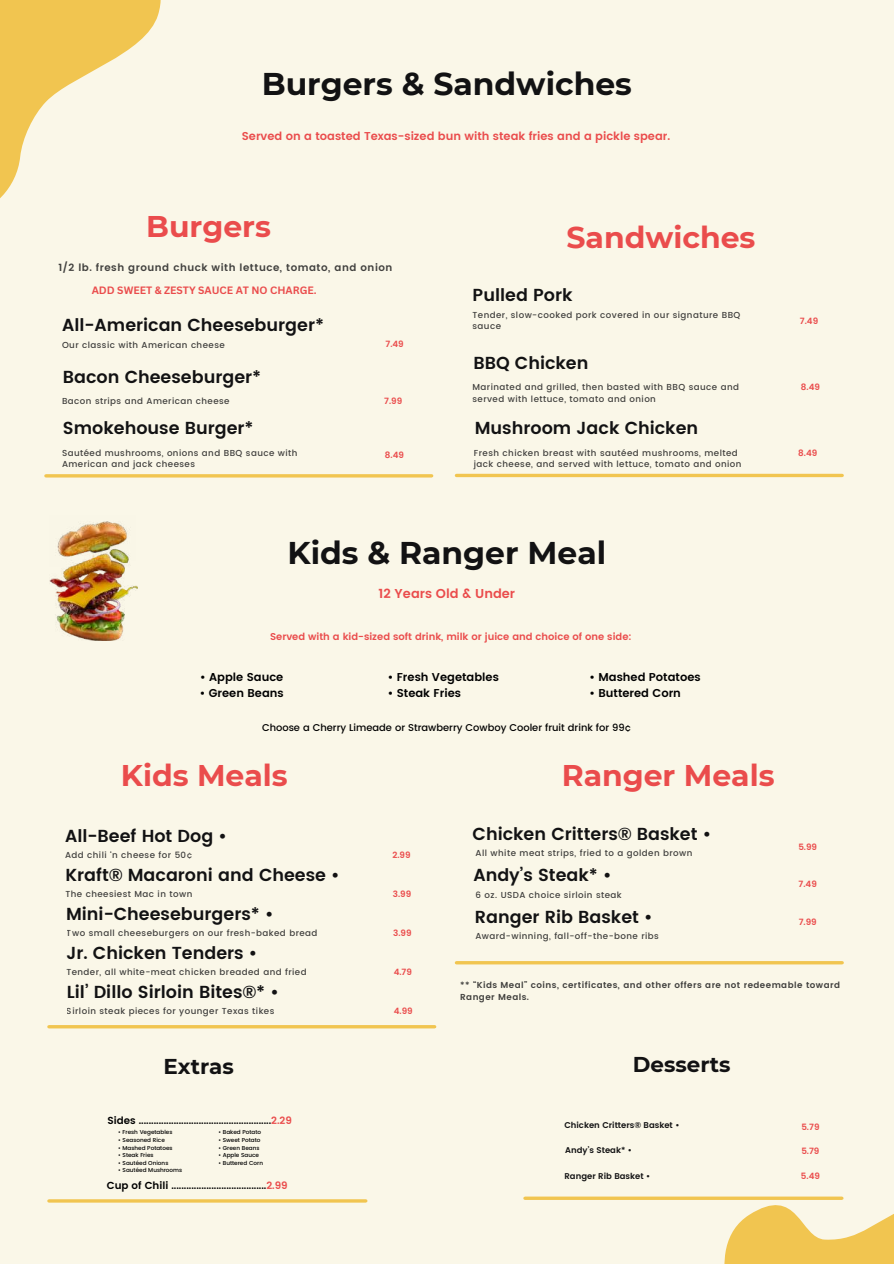
<style>
.page{position:relative;width:894px;height:1264px;background:#fff}
.page>*{position:absolute;margin:0;border:0;box-sizing:border-box;transform-origin:0 0}
.t1{font:700 31.35px "Montserrat";color:#121213}
.t2{font:700 29.85px "Montserrat";color:#ea4c4c}
.t3{font:700 21.45px "Montserrat";color:#121213}
.t4{font:600 17.4px "Poppins";color:#121213}
.t5{font:600 12.9px "Poppins";color:#ea4c4c}
.t6{font:600 11.4px "Poppins";color:#000}
.t7{font:600 11.4px "Poppins";color:#ea4c4c}
.t8{font:700 10.35px "Canva Sans";color:#ea4c4c}
.t9{font:600 10.2px "Poppins";color:#000}
.t10{font:600 10.2px "Poppins";letter-spacing:.05em;color:#121213}
.t11{font:600 9.9px "Poppins";color:#ea4c4c}
.t12{font:500 9.9px "Poppins";color:#000}
.t13{font:500 8.7px/11.6px "Poppins";letter-spacing:.05em;color:#121213}
.t14{font:600 8.7px/11.6px "Poppins";letter-spacing:.05em;color:#121213}
.t15{font:600 8.7px "Poppins";color:#ea4c4c}
.t16{font:600 8.4px "Poppins";color:#121213}
.t17{font:500 5.7px "Poppins";color:#000}
.s1{color:#ea4c4c}
</style>
<div class="page">
<div style="left:0;top:0;width:893px;height:1263px;background:#faf7e8"></div>
<hr style="left:46px;top:474px;width:385px;height:3px;background:#f1c550">
<hr style="left:456px;top:474px;width:385px;height:3px;background:#f1c550">
<hr style="left:456px;top:961px;width:385px;height:3px;background:#f1c550">
<hr style="left:49px;top:1025px;width:385px;height:3px;background:#f1c550">
<hr style="left:525px;top:1196px;width:316px;height:3px;background:#f1c550">
<hr style="left:49px;top:1199px;width:317px;height:3px;background:#f1c550">
<svg style="left:0;top:0;width:161px;height:198px"></svg>
<svg style="left:652px;top:1196px;width:241px;height:67px"></svg>
<img style="left:50px;top:521px;width:87px;height:119px">
<h1 class="t1" style="left:261px;top:64px;width:371px">Burgers &amp; Sandwiches</h1>
<h3 class="t7" style="left:242px;top:129px;width:430px">Served on a toasted Texas-sized bun with steak fries and a pickle spear.</h3>
<h2 class="t2" style="left:146px;top:208px;width:126px">Burgers</h2>
<p class="t10" style="left:58px;top:261px;width:335px">1/2 lb. fresh ground chuck with lettuce, tomato, and onion</p>
<p class="t8" style="left:92px;top:283px;width:226px">ADD SWEET &amp; ZESTY SAUCE AT NO CHARGE.</p>
<h3 class="t4" style="left:62px;top:315px;width:263px">All-American Cheeseburger*</h3>
<p class="t13" style="left:62px;top:339px;width:164px">Our classic with American cheese</p>
<h3 class="t4" style="left:63px;top:366px;width:200px">Bacon Cheeseburger*</h3>
<p class="t13" style="left:62px;top:395px;width:169px">Bacon strips and American cheese</p>
<p class="t15" style="left:385px;top:338px;width:20px">7.49</p>
<p class="t15" style="left:384px;top:395px;width:20px">7.99</p>
<h2 class="t2" style="left:566px;top:219px;width:190px">Sandwiches</h2>
<h3 class="t4" style="left:472px;top:285px;width:101px">Pulled Pork</h3>
<p class="t13" style="left:472px;top:309px;width:269px">Tender, slow-cooked pork covered in our signature BBQ sauce</p>
<h3 class="t4" style="left:473px;top:353px;width:117px">BBQ Chicken</h3>
<p class="t13" style="left:472px;top:381px;width:268px">Marinated and grilled, then basted with BBQ sauce and served with lettuce, tomato and onion</p>
<h3 class="t4" style="left:63px;top:418px;width:192px">Smokehouse Burger*</h3>
<h3 class="t4" style="left:474px;top:418px;width:225px">Mushroom Jack Chicken</h3>
<p class="t15" style="left:799px;top:316px;width:20px">7.49</p>
<p class="t15" style="left:800px;top:382px;width:21px">8.49</p>
<p class="t13" style="left:62px;top:447px;width:237px">Sautéed mushrooms, onions and BBQ sauce with<br>American and jack cheeses</p>
<p class="t13" style="left:474px;top:447px;width:269px">Fresh chicken breast with sautéed mushrooms, melted jack cheese, and served with lettuce, tomato and onion</p>
<p class="t15" style="left:385px;top:450px;width:21px">8.49</p>
<p class="t15" style="left:798px;top:447px;width:21px">8.49</p>
<h1 class="t1" style="left:287px;top:534px;width:320px">Kids &amp; Ranger Meal</h1>
<h3 class="t5" style="left:378px;top:585px;width:138px">12 Years Old &amp; Under</h3>
<p class="t11" style="left:270px;top:630px;width:363px">Served with a kid-sized soft drink, milk or juice and choice of one side:</p>
<h3 class="t6" style="left:200px;top:670px;width:85px">• Apple Sauce</h3>
<h3 class="t6" style="left:200px;top:686px;width:85px">• Green Beans</h3>
<h3 class="t6" style="left:388px;top:670px;width:112px">• Fresh Vegetables</h3>
<h3 class="t6" style="left:388px;top:686px;width:75px">• Steak Fries</h3>
<h3 class="t6" style="left:589px;top:670px;width:113px">• Mashed Potatoes</h3>
<h3 class="t6" style="left:589px;top:686px;width:93px">• Buttered Corn</h3>
<p class="t12" style="left:262px;top:721px;width:371px">Choose a Cherry Limeade or Strawberry Cowboy Cooler fruit drink for 99¢</p>
<h2 class="t2" style="left:121px;top:757px;width:168px">Kids Meals</h2>
<h2 class="t2" style="left:561px;top:757px;width:214px">Ranger Meals</h2>
<h3 class="t4" style="left:472px;top:823px;width:240px">Chicken Critters® Basket •</h3>
<h3 class="t4" style="left:473px;top:865px;width:140px">Andy’s Steak* •</h3>
<h3 class="t4" style="left:474px;top:906px;width:179px">Ranger Rib Basket •</h3>
<h3 class="t4" style="left:65px;top:825px;width:163px">All-Beef Hot Dog •</h3>
<h3 class="t4" style="left:66px;top:864px;width:275px">Kraft® Macaroni and Cheese •</h3>
<p class="t13" style="left:65px;top:849px;width:129px">Add chili ‘n cheese for 50¢</p>
<p class="t13" style="left:475px;top:847px;width:218px">All white meat strips, fried to a golden brown</p>
<p class="t13" style="left:65px;top:888px;width:128px">The cheesiest Mac in town</p>
<p class="t15" style="left:392px;top:850px;width:20px">2.99</p>
<p class="t15" style="left:392px;top:889px;width:20px">3.99</p>
<p class="t13" style="left:475px;top:889px;width:148px">6 oz. USDA choice sirloin steak</p>
<h3 class="t4" style="left:66px;top:903px;width:209px">Mini-Cheeseburgers* •</h3>
<p class="t15" style="left:798px;top:841px;width:20px">5.99</p>
<p class="t15" style="left:798px;top:879px;width:20px">7.49</p>
<p class="t15" style="left:798px;top:916px;width:20px">7.99</p>
<p class="t13" style="left:67px;top:927px;width:252px">Two small cheeseburgers on our fresh-baked bread</p>
<h3 class="t4" style="left:66px;top:942px;width:192px">Jr. Chicken Tenders •</h3>
<p class="t13" style="left:66px;top:966px;width:242px">Tender, all white-meat chicken breaded and fried</p>
<h3 class="t4" style="left:67px;top:981px;width:213px">Lil’ Dillo Sirloin Bites®* •</h3>
<p class="t13" style="left:67px;top:1005px;width:209px">Sirloin steak pieces for younger Texas tikes</p>
<p class="t15" style="left:393px;top:928px;width:20px">3.99</p>
<p class="t15" style="left:393px;top:967px;width:20px">4.79</p>
<p class="t15" style="left:394px;top:1006px;width:20px">4.99</p>
<p class="t13" style="left:475px;top:930px;width:185px">Award-winning, fall-off-the-bone ribs</p>
<p class="t14" style="left:460px;top:979px;width:381px">** “Kids Meal” coins, certificates, and other offers are not redeemable toward<br>Ranger Meals.</p>
<h3 class="t3" style="left:163px;top:1052px;width:72px">Extras</h3>
<h3 class="t3" style="left:632px;top:1051px;width:99px">Desserts</h3>
<p class="t9" style="left:107px;top:1114px;width:186px">Sides .....................................................<span class="s1">2.29</span></p>
<p class="t17" style="left:118px;top:1129px;width:56px">• Fresh Vegetables</p>
<p class="t17" style="left:118px;top:1136px;width:48px">• Seasoned Rice</p>
<p class="t17" style="left:118px;top:1144px;width:56px">• Mashed Potatoes</p>
<p class="t17" style="left:118px;top:1151px;width:37px">• Steak Fries</p>
<p class="t17" style="left:118px;top:1159px;width:52px">• Sautéed Onions</p>
<p class="t17" style="left:118px;top:1167px;width:65px">• Sautéed Mushrooms</p>
<p class="t17" style="left:218px;top:1129px;width:44px">• Baked Potato</p>
<p class="t17" style="left:218px;top:1136px;width:44px">• Sweet Potato</p>
<p class="t17" style="left:218px;top:1144px;width:43px">• Green Beans</p>
<p class="t17" style="left:218px;top:1151px;width:42px">• Apple Sauce</p>
<p class="t17" style="left:218px;top:1159px;width:46px">• Buttered Corn</p>
<p class="t9" style="left:107px;top:1179px;width:182px">Cup of Chili ......................................<span class="s1">2.99</span></p>
<p class="t16" style="left:564px;top:1120px;width:116px">Chicken Critters® Basket •</p>
<p class="t16" style="left:565px;top:1144px;width:68px">Andy’s Steak* •</p>
<p class="t16" style="left:564px;top:1171px;width:87px">Ranger Rib Basket •</p>
<p class="t15" style="left:801px;top:1121px;width:20px">5.79</p>
<p class="t15" style="left:801px;top:1145px;width:20px">5.79</p>
<p class="t15" style="left:800px;top:1171px;width:21px">5.49</p>
</div>
